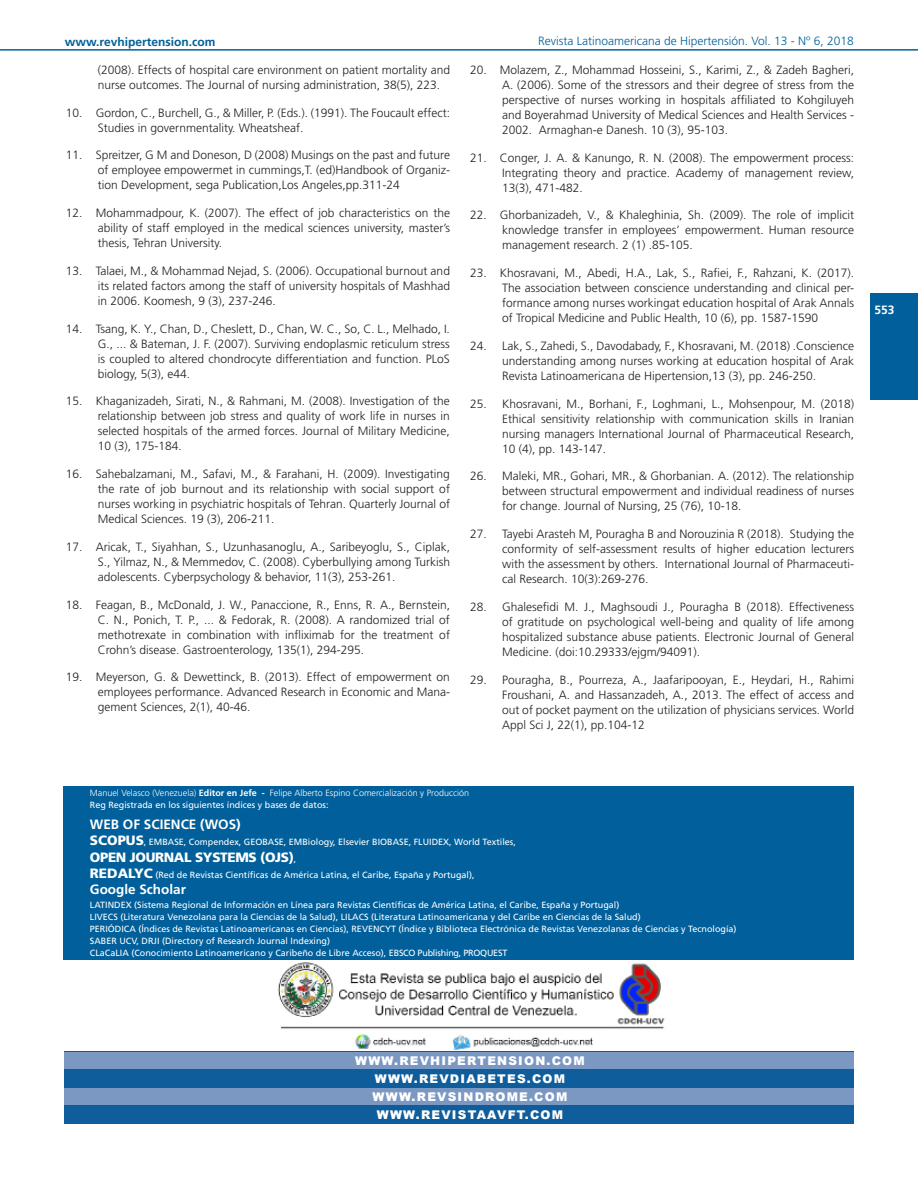
<style>
.page{position:relative;width:918px;height:1188px;background:#fff}
.page>*{position:absolute;margin:0;border:0;box-sizing:border-box;transform-origin:0 0}
.t1{font:700 13.5px "Frutiger";color:#fff}
.t2{font:900 13.5px "Frutiger";letter-spacing:-.025em;color:#fff}
.t3{font:300 12px/15px "Frutiger";color:#231f20;text-align:justify}
.t4{font:900 12px "Arial";letter-spacing:.1em;color:#fff}
.t5{font:300 12px "Frutiger";color:#01609b}
.t6{font:700 12px "Frutiger";color:#01609b}
.t7{font:700 12px "Frutiger";color:#fff}
.t8{font:9px "Frutiger";color:#fff}
.t9{font:300 9px "Frutiger";color:#fff}
.s1{font-weight:700}
.s2{font-weight:900;font-size:13.5px}
.s3{font-weight:400;font-size:9px}
</style>
<div class="page">
<div style="left:871px;top:293px;width:47px;height:107px;background:#01609b"></div>
<hr style="left:0;top:49px;width:918px;height:2px;background:#01609b">
<div style="left:64px;top:1052px;width:790px;height:72px;background:#0f5e9b"></div>
<div style="left:64px;top:1052px;width:790px;height:16px;background:#7b98c2"></div>
<div style="left:64px;top:1088px;width:790px;height:17px;background:#7b98c2"></div>
<img style="left:269px;top:959px;width:404px;height:91px">
<div style="left:64px;top:786px;width:790px;height:173px;background:#01609b"></div>
<p class="t6" style="left:65px;top:35px;width:152px">www.revhipertension.com</p>
<p class="t5" style="left:538px;top:34px;width:317px">Revista Latinoamericana de Hipertensión. Vol. 13 - Nº 6, 2018</p>
<p class="t3" style="left:98px;top:62px;width:354px">(2008). Effects of hospital care environment on patient mortality and nurse outcomes. The Journal of nursing administration, 38(5), 223.</p>
<p class="t3" style="left:98px;top:105px;width:354px;text-indent:-32px">10. Gordon, C., Burchell, G., &amp; Miller, P. (Eds.). (1991). The Foucault effect:<br>Studies in governmentality. Wheatsheaf.</p>
<p class="t3" style="left:98px;top:148px;width:354px;text-indent:-32px">11. Spreitzer, G M and Doneson, D (2008) Musings on the past and future of employee empowermet in cummings,T. (ed)Handbook of Organiz&shy;tion Development, sega Publication,Los Angeles,pp.311-24</p>
<p class="t3" style="left:98px;top:206px;width:354px;text-indent:-32px">12. Mohammadpour, K. (2007). The effect of job characteristics on the ability of staff employed in the medical sciences university, master’s thesis, Tehran University.</p>
<p class="t3" style="left:98px;top:263px;width:354px;text-indent:-32px">13. Talaei, M., &amp; Mohammad Nejad, S. (2006). Occupational burnout and its related factors among the staff of university hospitals of Mashhad in 2006. Koomesh, 9 (3), 237-246.</p>
<p class="t3" style="left:98px;top:321px;width:354px;text-indent:-32px">14. Tsang, K. Y., Chan, D., Cheslett, D., Chan, W. C., So, C. L., Melhado, I.<br>G., ... &amp; Bateman, J. F. (2007). Surviving endoplasmic reticulum stress is coupled to altered chondrocyte differentiation and function. PLoS biology, 5(3), e44.</p>
<p class="t3" style="left:98px;top:394px;width:354px;text-indent:-32px">15. Khaganizadeh, Sirati, N., &amp; Rahmani, M. (2008). Investigation of the relationship between job stress and quality of work life in nurses in selected hospitals of the armed forces. Journal of Military Medicine, 10 (3), 175-184.</p>
<p class="t3" style="left:98px;top:467px;width:354px;text-indent:-32px">16. Sahebalzamani, M., Safavi, M., &amp; Farahani, H. (2009). Investigating the rate of job burnout and its relationship with social support of nurses working in psychiatric hospitals of Tehran. Quarterly Journal of Medical Sciences. 19 (3), 206-211.</p>
<p class="t3" style="left:98px;top:539px;width:354px;text-indent:-32px">17. Aricak, T., Siyahhan, S., Uzunhasanoglu, A., Saribeyoglu, S., Ciplak, S., Yilmaz, N., &amp; Memmedov, C. (2008). Cyberbullying among Turkish adolescents. Cyberpsychology &amp; behavior, 11(3), 253-261.</p>
<p class="t3" style="left:98px;top:597px;width:354px;text-indent:-32px">18. Feagan, B., McDonald, J. W., Panaccione, R., Enns, R. A., Bernstein, C. N., Ponich, T. P., ... &amp; Fedorak, R. (2008). A randomized trial of methotrexate in combination with infliximab for the treatment of Crohn’s disease. Gastroenterology, 135(1), 294-295.</p>
<p class="t3" style="left:98px;top:670px;width:354px;text-indent:-32px">19. Meyerson, G. &amp; Dewettinck, B. (2013). Effect of empowerment on employees performance. Advanced Research in Economic and Mana&shy;gement Sciences, 2(1), 40-46.</p>
<p class="t3" style="left:502px;top:62px;width:354px;text-indent:-32px">20. Molazem, Z., Mohammad Hosseini, S., Karimi, Z., &amp; Zadeh Bagheri, A. (2006). Some of the stressors and their degree of stress from the perspective of nurses working in hospitals affiliated to Kohgiluyeh and Boyerahmad University of Medical Sciences and Health Services - 2002. Armaghan-e Danesh. 10 (3), 95-103.</p>
<p class="t3" style="left:502px;top:150px;width:354px;text-indent:-32px">21. Conger, J. A. &amp; Kanungo, R. N. (2008). The empowerment process:<br>Integrating theory and practice. Academy of management review, 13(3), 471-482.</p>
<p class="t3" style="left:502px;top:208px;width:354px;text-indent:-32px">22. Ghorbanizadeh, V., &amp; Khaleghinia, Sh. (2009). The role of implicit knowledge transfer in employees’ empowerment. Human resource management research. 2 (1) .85-105.</p>
<p class="t3" style="left:502px;top:266px;width:354px;text-indent:-32px">23. Khosravani, M., Abedi, H.A., Lak, S., Rafiei, F., Rahzani, K. (2017).<br>The association between conscience understanding and clinical per&shy;formance among nurses workingat education hospital of Arak Annals of Tropical Medicine and Public Health, 10 (6), pp. 1587-1590</p>
<p class="t3" style="left:502px;top:338px;width:354px;text-indent:-32px">24. Lak, S., Zahedi, S., Davodabady, F., Khosravani, M. (2018) .Conscience understanding among nurses working at education hospital of Arak Revista Latinoamericana de Hipertension,13 (3), pp. 246-250.</p>
<p class="t3" style="left:502px;top:396px;width:354px;text-indent:-32px">25. Khosravani, M., Borhani, F., Loghmani, L., Mohsenpour, M. (2018)<br>Ethical sensitivity relationship with communication skills in Iranian nursing managers International Journal of Pharmaceutical Research, 10 (4), pp. 143-147.</p>
<p class="t3" style="left:502px;top:469px;width:354px;text-indent:-32px">26. Maleki, MR., Gohari, MR., &amp; Ghorbanian. A. (2012). The relationship between structural empowerment and individual readiness of nurses for change. Journal of Nursing, 25 (76), 10-18.</p>
<p class="t3" style="left:502px;top:527px;width:354px;text-indent:-32px">27. Tayebi Arasteh M, Pouragha B and Norouzinia R (2018). Studying the conformity of self-assessment results of higher education lecturers with the assessment by others. International Journal of Pharmaceuti&shy;cal Research. 10(3):269-276.</p>
<p class="t3" style="left:502px;top:599px;width:354px;text-indent:-32px">28. Ghalesefidi M. J., Maghsoudi J., Pouragha B (2018). Effectiveness of gratitude on psychological well-being and quality of life among hospitalized substance abuse patients. Electronic Journal of General Medicine. (doi:10.29333/ejgm/94091).</p>
<p class="t3" style="left:502px;top:672px;width:354px;text-indent:-32px">29. Pouragha, B., Pourreza, A., Jaafaripooyan, E., Heydari, H., Rahimi Froushani, A. and Hassanzadeh, A., 2013. The effect of access and out of pocket payment on the utilization of physicians services. World Appl Sci J, 22(1), pp.104-12</p>
<p class="t7" style="left:874px;top:303px;width:22px">553</p>
<p class="t9" style="left:90px;top:788px;width:381px">Manuel Velasco (Venezuela) <span class="s1">Editor en Jefe -</span> Felipe Alberto Espino Comercialización y Producción</p>
<p class="t8" style="left:90px;top:800px;width:240px">Reg Registrada en los siguientes índices y bases de datos:</p>
<p class="t1" style="left:90px;top:816px;width:152px">WEB OF SCIENCE (WOS)</p>
<p class="t8" style="left:90px;top:837px;width:427px"><span class="s2">SCOPUS</span>, EMBASE, Compendex, GEOBASE, EMBiology, Elsevier BIOBASE, FLUIDEX, World Textiles,</p>
<p class="t2" style="left:90px;top:849px;width:208px">OPEN JOURNAL SYSTEMS (OJS)<span class="s3">,</span></p>
<p class="t8" style="left:90px;top:870px;width:386px"><span class="s2">REDALYC</span> (Red de Revistas Científicas de América Latina, el Caribe, España y Portugal),</p>
<p class="t1" style="left:90px;top:881px;width:98px">Google Scholar</p>
<p class="t8" style="left:90px;top:899px;width:531px">LATINDEX (Sistema Regional de Información en Línea para Revistas Científicas de América Latina, el Caribe, España y Portugal)</p>
<p class="t8" style="left:90px;top:911px;width:552px">LIVECS (Literatura Venezolana para la Ciencias de la Salud), LILACS (Literatura Latinoamericana y del Caribe en Ciencias de la Salud)</p>
<p class="t8" style="left:90px;top:923px;width:648px">PERIÓDICA (Índices de Revistas Latinoamericanas en Ciencias), REVENCYT (Índice y Biblioteca Electrónica de Revistas Venezolanas de Ciencias y Tecnología)</p>
<p class="t8" style="left:90px;top:935px;width:242px">SABER UCV, DRJI (Directory of Research Journal Indexing)</p>
<p class="t8" style="left:90px;top:947px;width:419px">CLaCaLIA (Conocimiento Latinoamericano y Caribeño de Libre Acceso), EBSCO Publishing, PROQUEST</p>
<p class="t4" style="left:355px;top:1052px;width:231px">WWW.REVHIPERTENSION.COM</p>
<p class="t4" style="left:375px;top:1070px;width:192px">WWW.REVDIABETES.COM</p>
<p class="t4" style="left:373px;top:1088px;width:196px">WWW.REVSINDROME.COM</p>
<p class="t4" style="left:377px;top:1106px;width:188px">WWW.REVISTAAVFT.COM</p>
</div>
